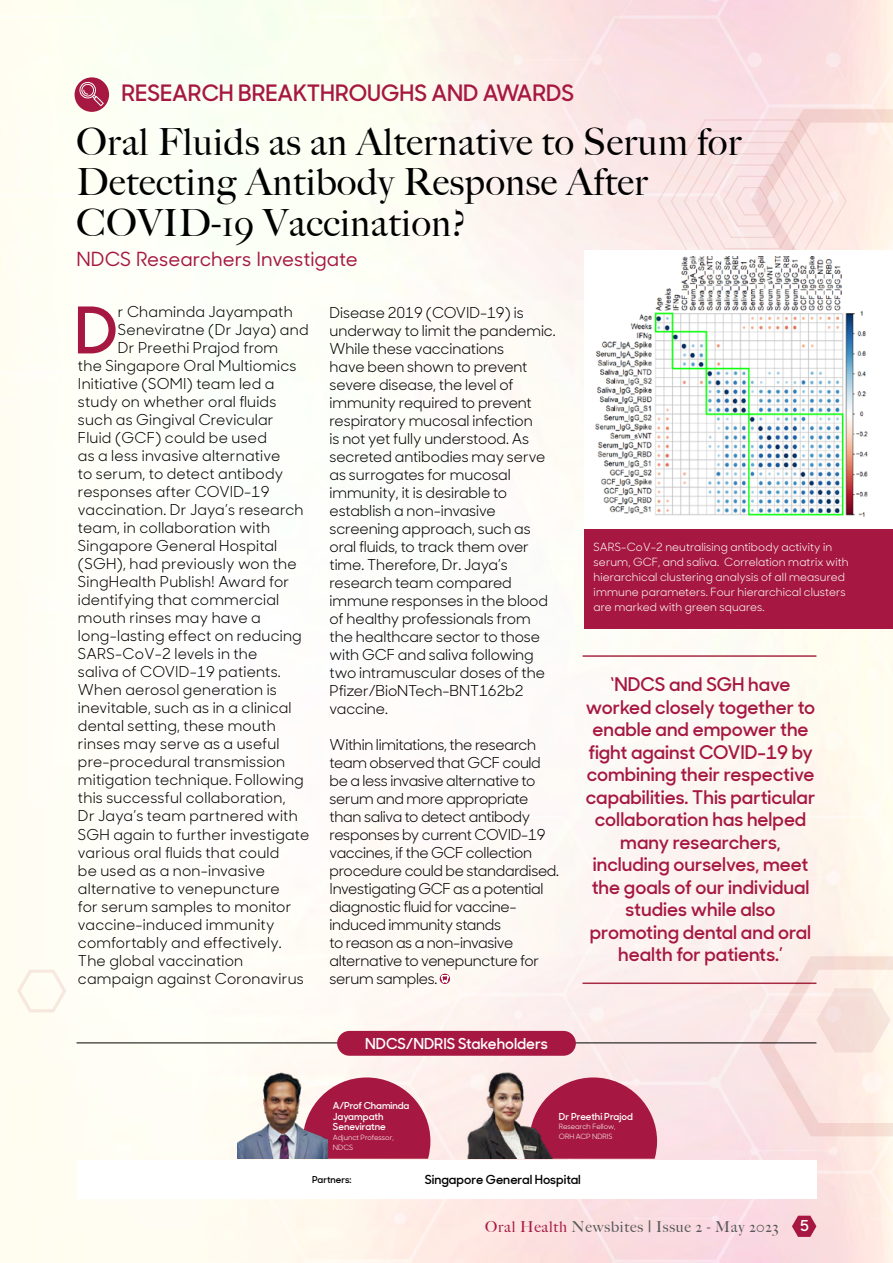
<style>
.page{position:relative;width:893px;height:1263px;background:#fff}
.page>*{position:absolute;margin:0;border:0;box-sizing:border-box;transform-origin:0 0}
.t1{font:600 64.35px "Sharp Sans Display No 1";color:#a61841}
.t2{font:500 37.5px/40.5px "Big Caslon";letter-spacing:.02em;color:#000}
.t3{font:600 22.5px "Sharp Sans Display No 1";color:#a61841}
.t4{font:500 19.5px "Sharp Sans No 1";color:#a61841}
.t5{font:600 18.75px/22.5px "Sharp Sans Display No 1";color:#a61841;text-align:center}
.t6{font:15px "Sharp Sans Display No 1";letter-spacing:.015em;color:#000}
.t7{font:15px/18px "Sharp Sans Display No 1";letter-spacing:-.005em;color:#000}
.t8{font:500 15px "Big Caslon";letter-spacing:.05em;color:#575756}
.t9{font:600 15px "Sharp Sans Display No 1";color:#fff}
.t10{font:600 12.45px "Sharp Sans Display No 1";color:#000}
.t11{font:11.25px/15px "Sharp Sans Display No 1";letter-spacing:.01em;color:#fff}
.t12{font:600 9.6px/10.8px "Sharp Sans Display No 1";color:#fff}
.t13{font:600 9.45px "Sharp Sans Display No 1";color:#000}
.t14{font:7.2px/9.6px "Sharp Sans Display No 1";color:#fff}
.s1{color:#a61841}
</style>
<div class="page">
<img style="left:0;top:0;width:893px;height:1263px">
<svg style="left:792px;top:1216px;width:24px;height:21px"></svg>
<div style="left:75px;top:77px;width:34px;height:35px;background:#a61841;border-radius:50%"></div>
<svg style="left:79px;top:81px;width:25px;height:25px"></svg>
<svg style="left:440px;top:974px;width:10px;height:10px"></svg>
<svg style="left:441px;top:975px;width:8px;height:11px"></svg>
<hr style="left:583px;top:982px;width:233px;height:2px;background:#a82a43">
<hr style="left:583px;top:655px;width:233px;height:2px;background:#a82a43">
<svg style="left:558px;top:1077px;width:99px;height:82px;background:#b13357"></svg>
<img style="left:461px;top:1066px;width:97px;height:93px">
<div style="left:77px;top:1160px;width:739px;height:39px;background:#fff"></div>
<hr style="left:77px;top:1042px;width:739px;height:1px;background:#000">
<div style="left:337px;top:1031px;width:239px;height:25px;background:#a61841;border-radius:12px"></div>
<svg style="left:328px;top:1077px;width:102px;height:82px;background:#b13357"></svg>
<img style="left:237px;top:1066px;width:91px;height:93px">
<svg style="left:657px;top:109px;width:236px;height:141px;background:#fae3e1"></svg>
<svg style="left:759px;top:956px;width:134px;height:180px;background:#f8e3de"></svg>
<svg style="left:17px;top:969px;width:49px;height:43px"></svg>
<div style="left:585px;top:529px;width:308px;height:100px;background:#a61841"></div>
<div style="left:585px;top:250px;width:308px;height:278px;background:#fff"></div>
<img style="left:595px;top:257px;width:273px;height:260px">
<h3 class="t3" style="left:122px;top:76px;width:454px">RESEARCH BREAKTHROUGHS AND AWARDS</h3>
<h2 class="t2" style="left:77px;top:120px;width:666px">Oral Fluids as an Alternative to Serum for<br>Detecting Antibody Response After<br>COVID-19 Vaccination?</h2>
<h3 class="t4" style="left:77px;top:245px;width:283px">NDCS Researchers Investigate</h3>
<p class="t7" style="left:330px;top:302px;width:228px">Disease 2019 (COVID-19) is underway to limit the pandemic.<br>While these vaccinations<br>have been shown to prevent severe disease, the level of immunity required to prevent respiratory mucosal infection<br>is not yet fully understood. As secreted antibodies may serve as surrogates for mucosal immunity, it is desirable to establish a non-invasive screening approach, such as oral fluids, to track them over time. Therefore, Dr. Jaya’s research team compared immune responses in the blood of healthy professionals from the healthcare sector to those with GCF and saliva following two intramuscular doses of the<br>Pfizer/BioNTech-BNT162b2 vaccine.</p>
<p class="t7" style="left:330px;top:734px;width:231px">Within limitations, the research team observed that GCF could be a less invasive alternative to serum and more appropriate than saliva to detect antibody responses by current COVID-19 vaccines, if the GCF collection procedure could be standardised.<br>Investigating GCF as a potential diagnostic fluid for vaccine&shy;induced immunity stands<br>to reason as a non-invasive alternative to venepuncture for serum samples.</p>
<h1 class="t1" style="left:74px;top:280px;width:45px">D</h1>
<p class="t6" style="left:118px;top:300px;width:176px">r Chaminda Jayampath</p>
<p class="t6" style="left:118px;top:318px;width:192px">Seneviratne (Dr Jaya) and</p>
<p class="t6" style="left:118px;top:336px;width:162px">Dr Preethi Prajod from</p>
<p class="t6" style="left:78px;top:354px;width:220px">the Singapore Oral Multiomics</p>
<p class="t6" style="left:78px;top:372px;width:198px">Initiative (SOMI) team led a</p>
<p class="t6" style="left:78px;top:390px;width:200px">study on whether oral fluids</p>
<p class="t6" style="left:78px;top:408px;width:197px">such as Gingival Crevicular</p>
<p class="t6" style="left:78px;top:426px;width:190px">Fluid (GCF) could be used</p>
<p class="t6" style="left:78px;top:444px;width:204px">as a less invasive alternative</p>
<p class="t6" style="left:78px;top:462px;width:207px">to serum, to detect antibody</p>
<p class="t6" style="left:78px;top:480px;width:193px">responses after COVID-19</p>
<p class="t6" style="left:78px;top:498px;width:227px">vaccination. Dr Jaya’s research</p>
<p class="t6" style="left:78px;top:516px;width:194px">team, in collaboration with</p>
<p class="t6" style="left:78px;top:534px;width:201px">Singapore General Hospital</p>
<p class="t6" style="left:78px;top:552px;width:220px">(SGH), had previously won the</p>
<p class="t6" style="left:78px;top:570px;width:213px">SingHealth Publish! Award for</p>
<p class="t6" style="left:78px;top:588px;width:203px">identifying that commercial</p>
<p class="t6" style="left:78px;top:606px;width:184px">mouth rinses may have a</p>
<p class="t6" style="left:78px;top:624px;width:225px">long-lasting effect on reducing</p>
<p class="t6" style="left:78px;top:642px;width:181px">SARS-CoV-2 levels in the</p>
<p class="t6" style="left:78px;top:660px;width:204px">saliva of COVID-19 patients.</p>
<p class="t6" style="left:78px;top:678px;width:200px">When aerosol generation is</p>
<p class="t6" style="left:78px;top:696px;width:215px">inevitable, such as in a clinical</p>
<p class="t6" style="left:78px;top:714px;width:199px">dental setting, these mouth</p>
<p class="t6" style="left:78px;top:732px;width:203px">rinses may serve as a useful</p>
<p class="t6" style="left:78px;top:750px;width:209px">pre-procedural transmission</p>
<p class="t6" style="left:78px;top:768px;width:227px">mitigation technique. Following</p>
<p class="t6" style="left:78px;top:786px;width:209px">this successful collaboration,</p>
<p class="t6" style="left:78px;top:804px;width:221px">Dr Jaya’s team partnered with</p>
<p class="t6" style="left:78px;top:822px;width:233px">SGH again to further investigate</p>
<p class="t6" style="left:78px;top:840px;width:203px">various oral fluids that could</p>
<p class="t6" style="left:78px;top:858px;width:189px">be used as a non-invasive</p>
<p class="t6" style="left:78px;top:876px;width:203px">alternative to venepuncture</p>
<p class="t6" style="left:78px;top:894px;width:215px">for serum samples to monitor</p>
<p class="t6" style="left:78px;top:912px;width:198px">vaccine-induced immunity</p>
<p class="t6" style="left:78px;top:930px;width:205px">comfortably and effectively.</p>
<p class="t6" style="left:78px;top:948px;width:167px">The global vaccination</p>
<p class="t6" style="left:78px;top:966px;width:227px">campaign against Coronavirus</p>
<p class="t11" style="left:594px;top:538px;width:257px">SARS-CoV-2 neutralising antibody activity in serum, GCF, and saliva. Correlation matrix with hierarchical clustering analysis of all measured immune parameters. Four hierarchical clusters are marked with green squares.</p>
<p class="t5" style="left:586px;top:672px;width:231px">‘NDCS and SGH have worked closely together to enable and empower the fight against COVID-19 by combining their respective capabilities. This particular collaboration has helped many researchers, including ourselves, meet the goals of our individual studies while also promoting dental and oral health for patients.’</p>
<p class="t9" style="left:365px;top:1032px;width:184px">NDCS/NDRIS Stakeholders</p>
<p class="t12" style="left:333px;top:1099px;width:78px">A/Prof Chaminda<br>Jayampath<br>Seneviratne</p>
<p class="t14" style="left:333px;top:1132px;width:62px">Adjunct Professor,<br>NDCS</p>
<p class="t12" style="left:559px;top:1110px;width:75px">Dr Preethi Prajod</p>
<p class="t14" style="left:559px;top:1121px;width:58px">Research Fellow,<br>ORH ACP NDRIS</p>
<p class="t13" style="left:312px;top:1172px;width:41px">Partners:</p>
<p class="t10" style="left:425px;top:1170px;width:158px">Singapore General Hospital</p>
<p class="t8" style="left:485px;top:1214px;width:295px"><span class="s1">Oral Health</span> Newsbites | Issue 2 - May 2023</p>
<p class="t9" style="left:800px;top:1214px;width:10px">5</p>
</div>
